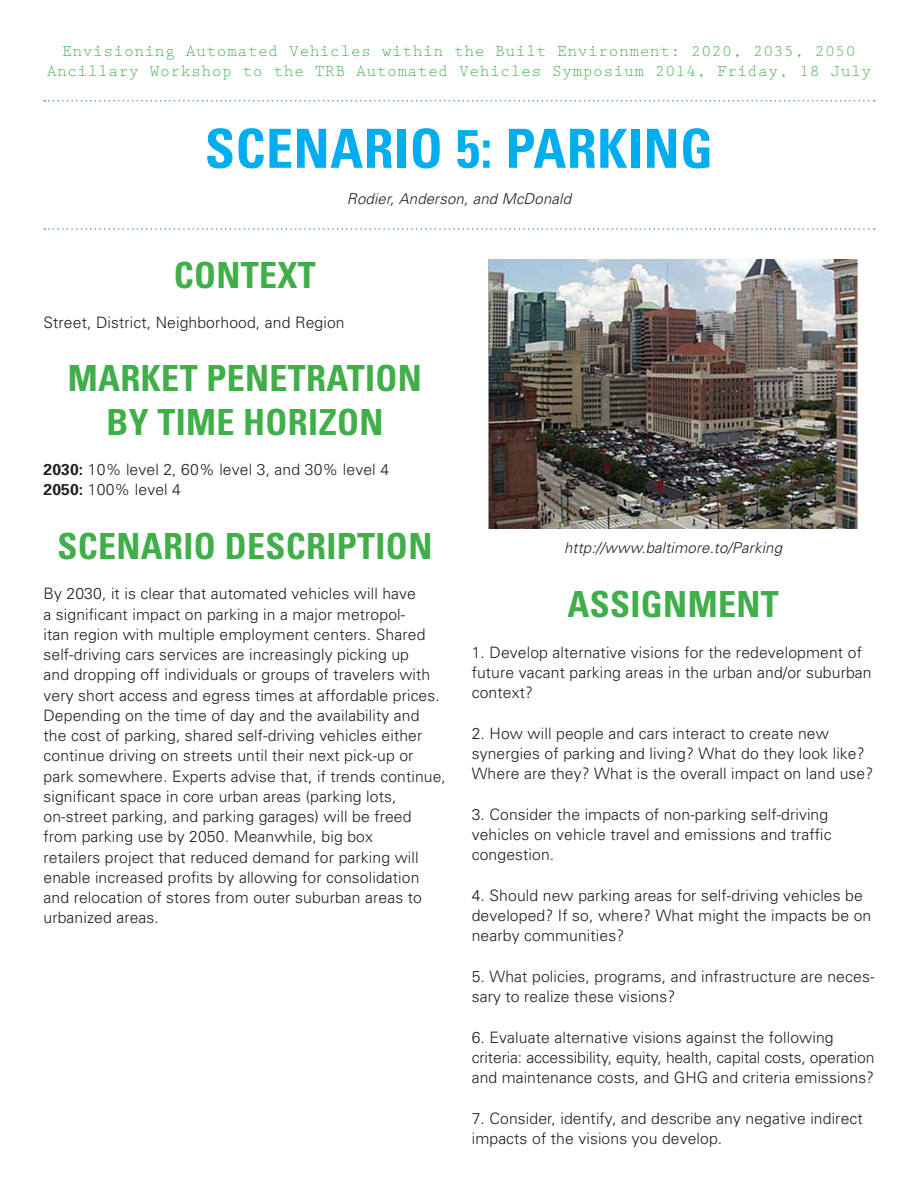
<style>
.page{position:relative;width:918px;height:1188px;background:#fff}
.page>*{position:absolute;margin:0;border:0;box-sizing:border-box;transform-origin:0 0}
.t1{font:700 condensed 54px "Univers";letter-spacing:.01em;color:#00aeef}
.sub_head{font:700 condensed 36px/43.2px "Univers";letter-spacing:.01em;color:#40ae49;text-align:center}
.t2{font:16.5px "Prestige Elite";letter-spacing:.025em;color:#40ae49}
.body{font:300 15.75px/20.2px "Univers";letter-spacing:.005em;color:#231f20}
.t3{font:italic 300 15px "Univers";letter-spacing:.01em;color:#231f20}
.s1{font-weight:700}
</style>
<div class="page">
<svg style="left:44px;top:100px;width:831px;height:2px"></svg>
<svg style="left:44px;top:228px;width:831px;height:2px"></svg>
<img style="left:488px;top:260px;width:370px;height:268px">
<p class="t2" style="left:62px;top:39px;width:795px">Envisioning Automated Vehicles within the Built Environment: 2020, 2035, 2050</p>
<p class="t2" style="left:47px;top:59px;width:826px">Ancillary Workshop to the TRB Automated Vehicles Symposium 2014, Friday, 18 July</p>
<p class="t1" style="left:205px;top:115px;width:510px">SCENARIO 5: PARKING</p>
<p class="t3" style="left:347px;top:189px;width:226px">Rodier, Anderson, and McDonald</p>
<p class="sub_head" style="left:174px;top:253px;width:144px">CONTEXT</p>
<p class="body" style="left:44px;top:312px;width:303px">Street, District, Neighborhood, and Region</p>
<p class="sub_head" style="left:68px;top:356px;width:356px">MARKET PENETRATION<br>BY TIME HORIZON</p>
<p class="body" style="left:44px;top:459px;width:347px"><span class="s1">2030:</span> 10% level 2, 60% level 3, and 30% level 4</p>
<p class="body" style="left:44px;top:479px;width:139px"><span class="s1">2050:</span> 100% level 4</p>
<p class="sub_head" style="left:57px;top:524px;width:376px">SCENARIO DESCRIPTION</p>
<p class="body" style="left:44px;top:583px;width:404px">By 2030, it is clear that automated vehicles will have<br>a significant impact on parking in a major metropol-<br>itan region with multiple employment centers. Shared self-driving cars services are increasingly picking up<br>and dropping off individuals or groups of travelers with very short access and egress times at affordable prices.<br>Depending on the time of day and the availability and the cost of parking, shared self-driving vehicles either continue driving on streets until their next pick-up or park somewhere. Experts advise that, if trends continue, significant space in core urban areas (parking lots, on-street parking, and parking garages) will be freed from parking use by 2050. Meanwhile, big box<br>retailers project that reduced demand for parking will enable increased profits by allowing for consolidation and relocation of stores from outer suburban areas to urbanized areas.</p>
<p class="sub_head" style="left:567px;top:582px;width:213px">ASSIGNMENT</p>
<p class="t3" style="left:564px;top:539px;width:219px">http://www.baltimore.to/Parking</p>
<p class="body" style="left:472px;top:642px;width:401px">1. Develop alternative visions for the redevelopment of future vacant parking areas in the urban and/or suburban context?</p>
<p class="body" style="left:472px;top:723px;width:403px">2. How will people and cars interact to create new synergies of parking and living? What do they look like?<br>Where are they? What is the overall impact on land use?</p>
<p class="body" style="left:472px;top:804px;width:361px">3. Consider the impacts of non-parking self-driving vehicles on vehicle travel and emissions and traffic congestion.</p>
<p class="body" style="left:472px;top:885px;width:401px">4. Should new parking areas for self-driving vehicles be developed? If so, where? What might the impacts be on nearby communities?</p>
<p class="body" style="left:472px;top:966px;width:404px">5. What policies, programs, and infrastructure are neces&shy;sary to realize these visions?</p>
<p class="body" style="left:472px;top:1026px;width:404px">6. Evaluate alternative visions against the following criteria: accessibility, equity, health, capital costs, operation and maintenance costs, and GHG and criteria emissions?</p>
<p class="body" style="left:472px;top:1107px;width:393px">7. Consider, identify, and describe any negative indirect impacts of the visions you develop.</p>
</div>
